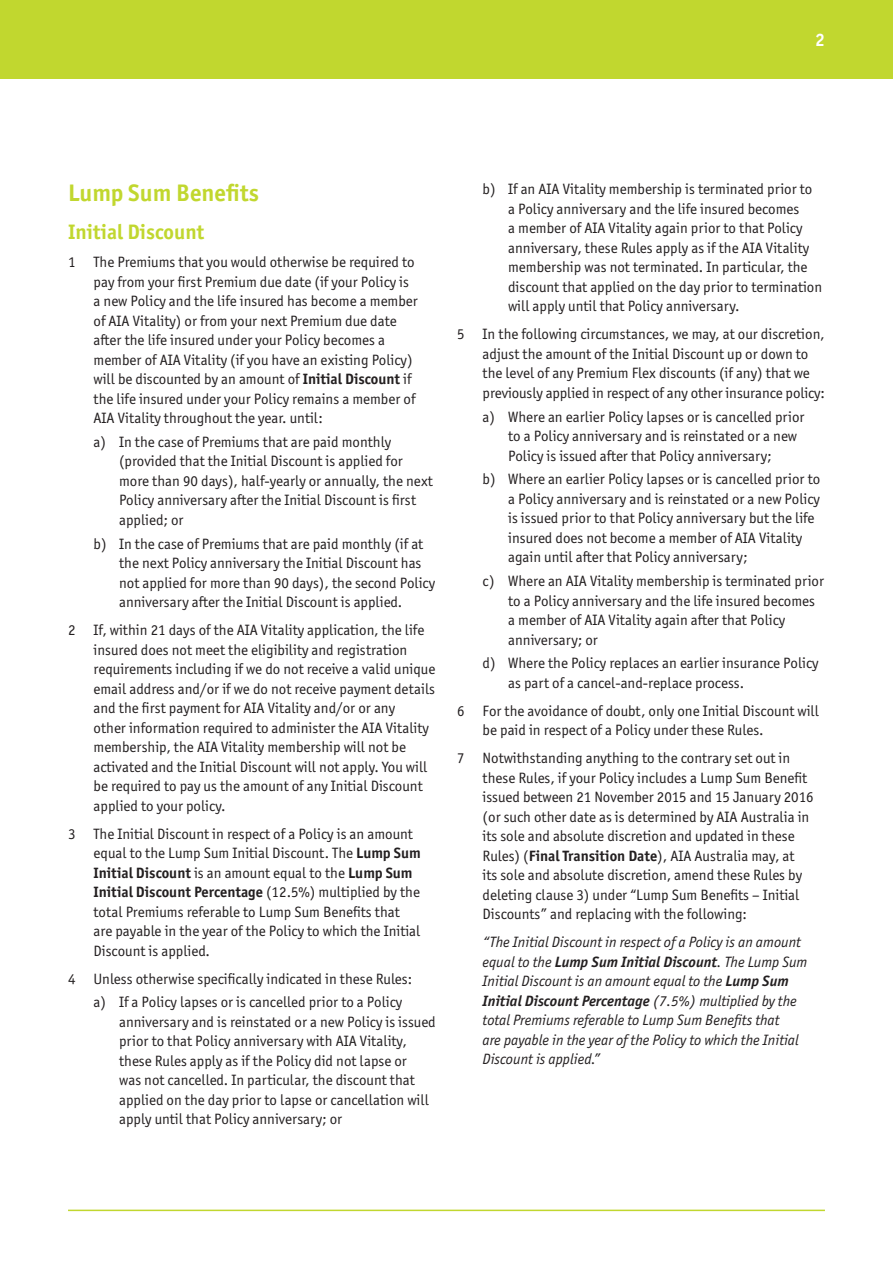
<style>
.page{position:relative;width:893px;height:1263px;background:#fff}
.page>*{position:absolute;margin:0;border:0;box-sizing:border-box;transform-origin:0 0}
.t1{font:700 24px "Officina Sans ITC Pro";color:#c1d72f}
.t2{font:700 21px "Officina Sans ITC Pro";color:#c1d72f}
.t3{font:700 18px "Officina Sans ITC Pro";color:#fff}
.t4{font:15px/19.5px "Officina Sans ITC Pro";color:#231f20}
.t5{font:italic 15px/19.5px "Officina Sans ITC Pro";color:#231f20}
.s1{font-weight:700}
</style>
<div class="page">
<hr style="left:68px;top:1209px;width:757px;height:2px;background:#c1d72f">
<div style="left:0;top:0;width:893px;height:79px;background:#c1d72f"></div>
<p class="t3" style="left:815px;top:29px;width:11px">2</p>
<h1 class="t1" style="left:68px;top:178px;width:192px">Lump Sum Benefits</h1>
<h2 class="t2" style="left:68px;top:219px;width:138px">Initial Discount</h2>
<p class="t4" style="left:94px;top:252px;width:326px;text-indent:-26px">1 The Premiums that you would otherwise be required to pay from your first Premium due date (if your Policy is a new Policy and the life insured has become a member of AIA Vitality) or from your next Premium due date after the life insured under your Policy becomes a member of AIA Vitality (if you have an existing Policy) will be discounted by an amount of <span class="s1">Initial Discount</span> if the life insured under your Policy remains a member of AIA Vitality throughout the year. until:</p>
<p class="t4" style="left:119px;top:432px;width:315px;text-indent:-26px">a) In the case of Premiums that are paid monthly (provided that the Initial Discount is applied for more than 90 days), half-yearly or annually, the next Policy anniversary after the Initial Discount is first applied; or</p>
<p class="t4" style="left:119px;top:534px;width:318px;text-indent:-26px">b) In the case of Premiums that are paid monthly (if at the next Policy anniversary the Initial Discount has not applied for more than 90 days), the second Policy anniversary after the Initial Discount is applied.</p>
<p class="t4" style="left:94px;top:620px;width:343px;text-indent:-26px">2 If, within 21 days of the AIA Vitality application, the life insured does not meet the eligibility and registration requirements including if we do not receive a valid unique email address and/or if we do not receive payment details and the first payment for AIA Vitality and/or or any<br>other information required to administer the AIA Vitality membership, the AIA Vitality membership will not be activated and the Initial Discount will not apply. You will be required to pay us the amount of any Initial Discount applied to your policy.</p>
<p class="t4" style="left:94px;top:824px;width:329px;text-indent:-26px">3 The Initial Discount in respect of a Policy is an amount equal to the Lump Sum Initial Discount. The <span class="s1">Lump Sum Initial Discount</span> is an amount equal to the <span class="s1">Lump Sum Initial Discount Percentage</span> (12.5%) multiplied by the total Premiums referable to Lump Sum Benefits that are payable in the year of the Policy to which the Initial Discount is applied.</p>
<p class="t4" style="left:94px;top:967px;width:320px;line-height:23.7px;text-indent:-26px">4 Unless otherwise specifically indicated in these Rules: a) If a Policy lapses or is cancelled prior to a Policy</p>
<p class="t4" style="left:119px;top:1012px;width:318px">anniversary and is reinstated or a new Policy is issued prior to that Policy anniversary with AIA Vitality, these Rules apply as if the Policy did not lapse or<br>was not cancelled. In particular, the discount that applied on the day prior to lapse or cancellation will apply until that Policy anniversary; or</p>
<p class="t4" style="left:508px;top:179px;width:316px;text-indent:-26px">b) If an AIA Vitality membership is terminated prior to a Policy anniversary and the life insured becomes<br>a member of AIA Vitality again prior to that Policy anniversary, these Rules apply as if the AIA Vitality membership was not terminated. In particular, the discount that applied on the day prior to termination will apply until that Policy anniversary.</p>
<p class="t4" style="left:483px;top:324px;width:344px;text-indent:-26px">5 In the following circumstances, we may, at our discretion, adjust the amount of the Initial Discount up or down to the level of any Premium Flex discounts (if any) that we previously applied in respect of any other insurance policy:</p>
<p class="t4" style="left:508px;top:407px;width:298px;text-indent:-26px">a) Where an earlier Policy lapses or is cancelled prior to a Policy anniversary and is reinstated or a new<br>Policy is issued after that Policy anniversary;</p>
<p class="t4" style="left:508px;top:469px;width:314px;text-indent:-26px">b) Where an earlier Policy lapses or is cancelled prior to a Policy anniversary and is reinstated or a new Policy is issued prior to that Policy anniversary but the life insured does not become a member of AIA Vitality again until after that Policy anniversary;</p>
<p class="t4" style="left:508px;top:571px;width:317px;text-indent:-26px">c) Where an AIA Vitality membership is terminated prior to a Policy anniversary and the life insured becomes a member of AIA Vitality again after that Policy anniversary; or</p>
<p class="t4" style="left:508px;top:653px;width:312px;text-indent:-26px">d) Where the Policy replaces an earlier insurance Policy as part of a cancel-and-replace process.</p>
<p class="t4" style="left:483px;top:701px;width:338px;text-indent:-26px">6 For the avoidance of doubt, only one Initial Discount will be paid in respect of a Policy under these Rules.</p>
<p class="t4" style="left:483px;top:748px;width:333px;text-indent:-26px">7 Notwithstanding anything to the contrary set out in these Rules, if your Policy includes a Lump Sum Benefit issued between 21 November 2015 and 15 January 2016 (or such other date as is determined by AIA Australia in its sole and absolute discretion and updated in these Rules) (<span class="s1">Final Transition Date</span>), AIA Australia may, at<br>its sole and absolute discretion, amend these Rules by deleting clause 3) under “Lump Sum Benefits – Initial Discounts” and replacing with the following:</p>
<p class="t5" style="left:483px;top:932px;width:326px">“The Initial Discount in respect of a Policy is an amount equal to the <span class="s1">Lump Sum Initial Discount</span>. The Lump Sum Initial Discount is an amount equal to the <span class="s1">Lump Sum Initial Discount Percentage</span> (7.5%) multiplied by the total Premiums referable to Lump Sum Benefits that<br>are payable in the year of the Policy to which the Initial Discount is applied.”</p>
</div>
